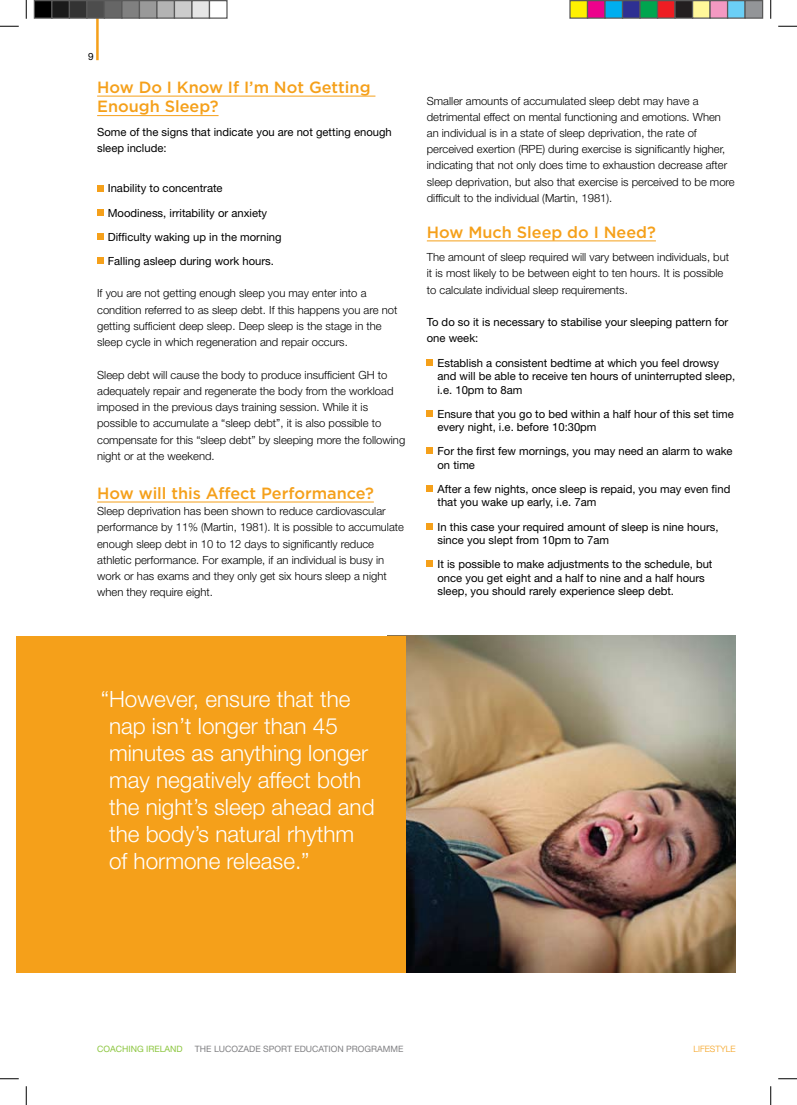
<style>
.page{position:relative;width:797px;height:1105px;background:#fff}
.page>*{position:absolute;margin:0;border:0;box-sizing:border-box;transform-origin:0 0}
.t1{font:300 22.5px/27px "Helvetica Neue";color:#fff}
.t2{font:500 16.25px/19.5px "Gotham";color:#f5a01a}
.t3{font:300 11.25px/16.2px "Helvetica Neue";color:#000}
.t4{font:11.25px/13.5px "Helvetica Neue";color:#000}
.t5{font:10px "Helvetica Neue";color:#000}
.t6{font:8.75px "Helvetica Neue";color:#808083}
.t7{font:8.75px "Helvetica Neue";color:#8cc63f}
.t8{font:300 8.75px "Helvetica Neue";color:#f5a01a}
</style>
<div class="page">
<hr style="left:96px;top:16px;width:3px;height:44px;background:#f5a01a">
<hr style="left:97px;top:96px;width:278px;height:1px;background:#f5a01a">
<hr style="left:97px;top:115px;width:121px;height:1px;background:#f5a01a">
<hr style="left:97px;top:502px;width:277px;height:1px;background:#f5a01a">
<svg style="left:97px;top:185px;width:6px;height:6px"></svg>
<svg style="left:97px;top:209px;width:6px;height:6px"></svg>
<svg style="left:97px;top:233px;width:6px;height:6px"></svg>
<div style="left:97px;top:257px;width:6px;height:7px;background:#f5a01a"></div>
<hr style="left:427px;top:241px;width:229px;height:1px;background:#f5a01a">
<svg style="left:427px;top:359px;width:6px;height:6px"></svg>
<svg style="left:427px;top:410px;width:6px;height:6px"></svg>
<svg style="left:427px;top:448px;width:6px;height:6px"></svg>
<svg style="left:427px;top:486px;width:6px;height:6px"></svg>
<svg style="left:427px;top:523px;width:6px;height:6px"></svg>
<svg style="left:427px;top:561px;width:6px;height:6px"></svg>
<img style="left:405px;top:636px;width:330px;height:336px">
<div style="left:16px;top:636px;width:389px;height:336px;background:#f5a01a"></div>
<svg style="left:0;top:25px;width:19px;height:2px"></svg>
<svg style="left:778px;top:25px;width:19px;height:2px"></svg>
<svg style="left:0;top:1078px;width:19px;height:1px"></svg>
<svg style="left:778px;top:1078px;width:19px;height:1px"></svg>
<svg style="left:25px;top:0;width:2px;height:19px"></svg>
<svg style="left:25px;top:1086px;width:2px;height:19px"></svg>
<svg style="left:770px;top:0;width:1px;height:19px"></svg>
<svg style="left:770px;top:1086px;width:1px;height:19px"></svg>
<div style="left:34px;top:1px;width:18px;height:17px;background:#000"></div>
<div style="left:34px;top:0;width:18px;height:19px;border:1px solid #595959"></div>
<div style="left:52px;top:1px;width:17px;height:17px;background:#1a1a1a"></div>
<div style="left:51px;top:0;width:19px;height:19px;border:1px solid #595959"></div>
<div style="left:69px;top:1px;width:18px;height:17px;background:#333"></div>
<div style="left:69px;top:0;width:19px;height:19px;border:1px solid #595959"></div>
<div style="left:87px;top:1px;width:17px;height:17px;background:#4d4d4d"></div>
<div style="left:86px;top:0;width:19px;height:19px;border:1px solid #595959"></div>
<div style="left:104px;top:1px;width:18px;height:17px;background:#666"></div>
<div style="left:104px;top:0;width:18px;height:19px;border:1px solid #595959"></div>
<div style="left:122px;top:1px;width:17px;height:17px;background:#808080"></div>
<div style="left:121px;top:0;width:19px;height:19px;border:1px solid #595959"></div>
<div style="left:139px;top:1px;width:18px;height:17px;background:#999"></div>
<div style="left:139px;top:0;width:19px;height:19px;border:1px solid #595959"></div>
<div style="left:157px;top:1px;width:17px;height:17px;background:#b3b3b3"></div>
<div style="left:156px;top:0;width:19px;height:19px;border:1px solid #595959"></div>
<div style="left:174px;top:1px;width:18px;height:17px;background:#ccc"></div>
<div style="left:174px;top:0;width:18px;height:19px;border:1px solid #595959"></div>
<div style="left:192px;top:1px;width:17px;height:17px;background:#e6e6e6"></div>
<div style="left:191px;top:0;width:19px;height:19px;border:1px solid #595959"></div>
<div style="left:209px;top:0;width:19px;height:19px;border:1px solid #595959"></div>
<div style="left:570px;top:1px;width:17px;height:17px;background:#fff101"></div>
<div style="left:569px;top:0;width:19px;height:19px;border:1px solid #595959"></div>
<div style="left:587px;top:1px;width:18px;height:17px;background:#ed028c"></div>
<div style="left:587px;top:0;width:18px;height:19px;border:1px solid #595959"></div>
<div style="left:605px;top:1px;width:17px;height:17px;background:#00aeef"></div>
<div style="left:604px;top:0;width:19px;height:19px;border:1px solid #595959"></div>
<div style="left:622px;top:1px;width:18px;height:17px;background:#2e3092"></div>
<div style="left:622px;top:0;width:18px;height:19px;border:1px solid #595959"></div>
<div style="left:640px;top:1px;width:17px;height:17px;background:#00a54f"></div>
<div style="left:639px;top:0;width:19px;height:19px;border:1px solid #595959"></div>
<div style="left:657px;top:1px;width:18px;height:17px;background:#ee1d23"></div>
<div style="left:657px;top:0;width:18px;height:19px;border:1px solid #595959"></div>
<div style="left:675px;top:1px;width:17px;height:17px;background:#231f20"></div>
<div style="left:674px;top:0;width:19px;height:19px;border:1px solid #595959"></div>
<div style="left:692px;top:1px;width:18px;height:17px;background:#fff79a"></div>
<div style="left:692px;top:0;width:18px;height:19px;border:1px solid #595959"></div>
<div style="left:710px;top:1px;width:17px;height:17px;background:#f499c2"></div>
<div style="left:709px;top:0;width:19px;height:19px;border:1px solid #595959"></div>
<div style="left:727px;top:1px;width:18px;height:17px;background:#6bcff6"></div>
<div style="left:727px;top:0;width:18px;height:19px;border:1px solid #595959"></div>
<div style="left:745px;top:1px;width:17px;height:17px;background:#939598"></div>
<div style="left:744px;top:0;width:19px;height:19px;border:1px solid #595959"></div>
<p class="t5" style="left:88px;top:51px;width:7px">9</p>
<h2 class="t2" style="left:97px;top:77px;width:275px">How Do I Know If I’m Not Getting<br>Enough Sleep?</h2>
<p class="t4" style="left:97px;top:124px;width:296px;line-height:16.2px">Some of the signs that indicate you are not getting enough sleep include:</p>
<p class="t4" style="left:108px;top:176px;width:175px;line-height:24.1px">Inability to concentrate Moodiness, irritability or anxiety Difficulty waking up in the morning Falling asleep during work hours.</p>
<p class="t3" style="left:97px;top:285px;width:302px">If you are not getting enough sleep you may enter into a condition referred to as sleep debt. If this happens you are not getting sufficient deep sleep. Deep sleep is the stage in the sleep cycle in which regeneration and repair occurs.</p>
<p class="t3" style="left:97px;top:366px;width:309px">Sleep debt will cause the body to produce insufficient GH to adequately repair and regenerate the body from the workload imposed in the previous days training session. While it is possible to accumulate a “sleep debt”, it is also possible to compensate for this “sleep debt” by sleeping more the following night or at the weekend.</p>
<h2 class="t2" style="left:97px;top:483px;width:278px">How will this Affect Performance?</h2>
<p class="t3" style="left:97px;top:503px;width:308px">Sleep deprivation has been shown to reduce cardiovascular performance by 11% (Martin, 1981). It is possible to accumulate enough sleep debt in 10 to 12 days to significantly reduce athletic performance. For example, if an individual is busy in work or has exams and they only get six hours sleep a night when they require eight.</p>
<p class="t3" style="left:427px;top:92px;width:309px">Smaller amounts of accumulated sleep debt may have a detrimental effect on mental functioning and emotions. When an individual is in a state of sleep deprivation, the rate of perceived exertion (RPE) during exercise is significantly higher, indicating that not only does time to exhaustion decrease after sleep deprivation, but also that exercise is perceived to be more difficult to the individual (Martin, 1981).</p>
<h2 class="t2" style="left:427px;top:222px;width:230px">How Much Sleep do I Need?</h2>
<p class="t3" style="left:427px;top:249px;width:304px">The amount of sleep required will vary between individuals, but it is most likely to be between eight to ten hours. It is possible to calculate individual sleep requirements.</p>
<p class="t4" style="left:427px;top:314px;width:303px;line-height:16.2px">To do so it is necessary to stabilise your sleeping pattern for one week:</p>
<p class="t4" style="left:437px;top:356px;width:299px">Establish a consistent bedtime at which you feel drowsy and will be able to receive ten hours of uninterrupted sleep, i.e. 10pm to 8am</p>
<p class="t4" style="left:437px;top:407px;width:298px">Ensure that you go to bed within a half hour of this set time every night, i.e. before 10:30pm</p>
<p class="t4" style="left:437px;top:444px;width:297px">For the first few mornings, you may need an alarm to wake on time</p>
<p class="t4" style="left:437px;top:482px;width:294px">After a few nights, once sleep is repaid, you may even find that you wake up early, i.e. 7am</p>
<p class="t4" style="left:437px;top:520px;width:282px">In this case your required amount of sleep is nine hours, since you slept from 10pm to 7am</p>
<p class="t4" style="left:437px;top:557px;width:276px">It is possible to make adjustments to the schedule, but once you get eight and a half to nine and a half hours sleep, you should rarely experience sleep debt.</p>
<h1 class="t1" style="left:109px;top:685px;width:267px;text-indent:-8px">“However, ensure that the nap isn’t longer than 45 minutes as anything longer may negatively affect both the night’s sleep ahead and the body’s natural rhythm of hormone release.”</h1>
<p class="t7" style="left:97px;top:1043px;width:87px">COACHING IRELAND</p>
<p class="t6" style="left:195px;top:1043px;width:210px">THE LUCOZADE SPORT EDUCATION PROGRAMME</p>
<p class="t8" style="left:693px;top:1043px;width:44px">LIFESTYLE</p>
</div>
